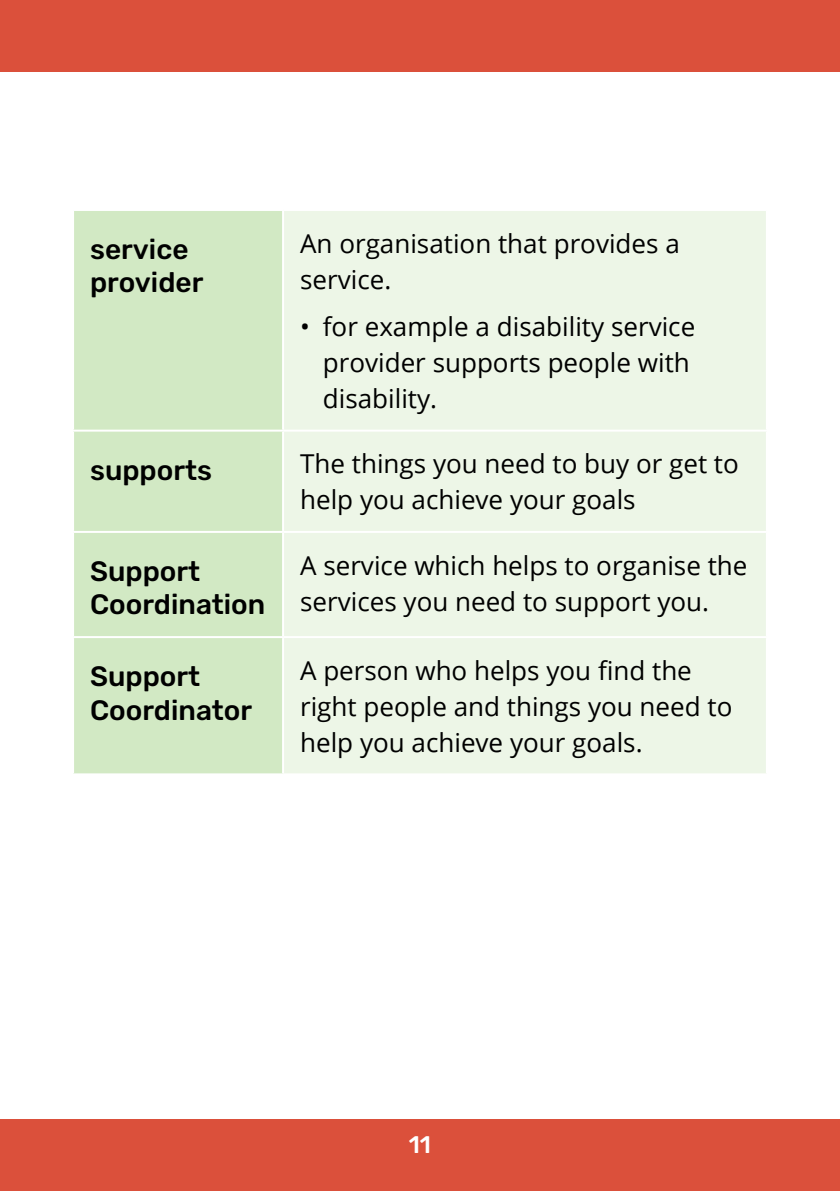
<style>
.page{position:relative;width:840px;height:1191px;background:#fff}
.page>*{position:absolute;margin:0;border:0;box-sizing:border-box;transform-origin:0 0}
.H2_blk{font:500 28px/33.6px "Rubik";color:#000}
.Body{font:26px/36px "Open Sans";color:#000}
.t1{font:500 24px "Rubik";color:#fff}
</style>
<div class="page">
<div style="left:0;top:0;width:839px;height:72px;background:#db503b"></div>
<div style="left:0;top:1119px;width:839px;height:72px;background:#db503b"></div>
<div style="left:74px;top:211px;width:208px;height:562px;background:#d2e9c4"></div>
<div style="left:284px;top:211px;width:481px;height:562px;background:#edf6e7"></div>
<hr style="left:72px;top:429px;width:211px;height:2px;background:#fff">
<hr style="left:283px;top:429px;width:484px;height:2px;background:#fff">
<hr style="left:72px;top:531px;width:211px;height:2px;background:#fff">
<hr style="left:283px;top:531px;width:484px;height:2px;background:#fff">
<hr style="left:72px;top:636px;width:211px;height:2px;background:#fff">
<hr style="left:283px;top:636px;width:484px;height:2px;background:#fff">
<p class="H2_blk" style="left:90px;top:233px;width:115px">service provider</p>
<p class="Body" style="left:300px;top:224px;width:381px">An organisation that provides a service.</p>
<p class="Body" style="left:322px;top:308px;width:374px;text-indent:-23px">• for example a disability service provider supports people with disability.</p>
<p class="H2_blk" style="left:90px;top:454px;width:123px">supports</p>
<p class="Body" style="left:300px;top:445px;width:440px">The things you need to buy or get to help you achieve your goals</p>
<p class="H2_blk" style="left:90px;top:555px;width:177px">Support<br>Coordination</p>
<p class="Body" style="left:300px;top:546px;width:448px">A service which helps to organise the services you need to support you.</p>
<p class="H2_blk" style="left:90px;top:660px;width:163px">Support<br>Coordinator</p>
<p class="Body" style="left:300px;top:651px;width:433px">A person who helps you find the right people and things you need to help you achieve your goals.</p>
<p class="t1" style="left:408px;top:1131px;width:24px">11</p>
</div>
